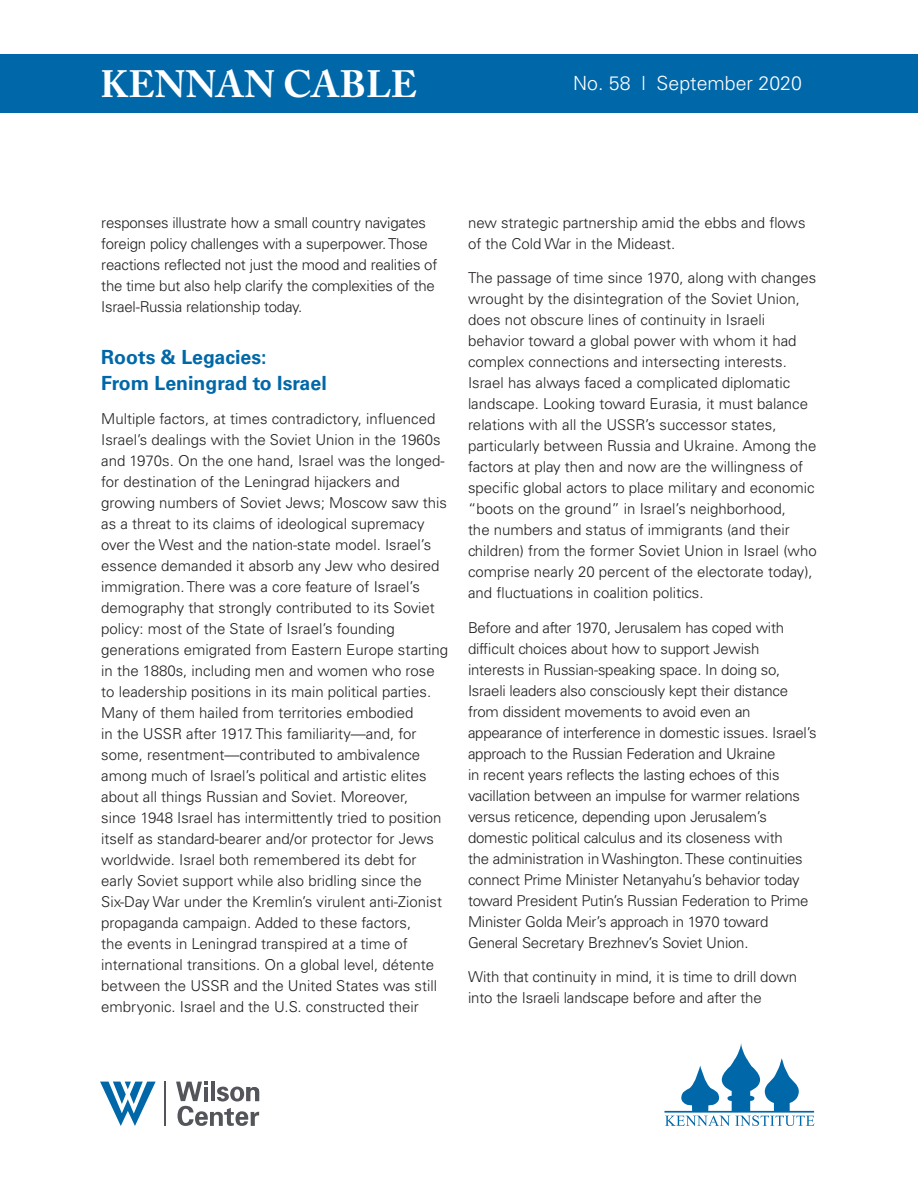
<style>
.page{position:relative;width:918px;height:1188px;background:#fff}
.page>*{position:absolute;margin:0;border:0;box-sizing:border-box;transform-origin:0 0}
.t1{font:700 37.8px "Adobe Caslon Pro";letter-spacing:.005em;color:#fff}
.subhead{font:700 19.5px/25.5px "Univers LT Std";color:#0068a9}
.t2{font:300 19.5px "Univers LT Std";color:#fff}
.body{font:300 15px/21px "Univers LT Std";color:#231f20}
</style>
<div class="page">
<div style="left:0;top:54px;width:918px;height:59px;background:#0068a9"></div>
<svg style="left:664px;top:1043px;width:151px;height:83px"></svg>
<hr style="left:164px;top:1082px;width:2px;height:44px;background:#54555a">
<svg style="left:176px;top:1082px;width:83px;height:44px"></svg>
<svg style="left:100px;top:1082px;width:56px;height:44px"></svg>
<h1 class="t1" style="left:100px;top:62px;width:318px">KENNAN CABLE</h1>
<h2 class="t2" style="left:573px;top:72px;width:230px">No. 58 l September 2020</h2>
<p class="body" style="left:101px;top:212px;width:338px">responses illustrate how a small country navigates foreign policy challenges with a superpower. Those reactions reflected not just the mood and realities of the time but also help clarify the complexities of the Israel-Russia relationship today.</p>
<p class="subhead" style="left:101px;top:345px;width:227px">Roots &amp; Legacies:<br>From Leningrad to Israel</p>
<p class="body" style="left:101px;top:409px;width:349px">Multiple factors, at times contradictory, influenced Israel’s dealings with the Soviet Union in the 1960s and 1970s. On the one hand, Israel was the longed&shy;for destination of the Leningrad hijackers and growing numbers of Soviet Jews; Moscow saw this as a threat to its claims of ideological supremacy over the West and the nation-state model. Israel’s essence demanded it absorb any Jew who desired immigration. There was a core feature of Israel’s demography that strongly contributed to its Soviet policy: most of the State of Israel’s founding generations emigrated from Eastern Europe starting in the 1880s, including men and women who rose to leadership positions in its main political parties.<br>Many of them hailed from territories embodied<br>in the USSR after 1917. This familiarity—and, for some, resentment—contributed to ambivalence among much of Israel’s political and artistic elites about all things Russian and Soviet. Moreover,<br>since 1948 Israel has intermittently tried to position itself as standard-bearer and/or protector for Jews worldwide. Israel both remembered its debt for early Soviet support while also bridling since the Six-Day War under the Kremlin’s virulent anti-Zionist propaganda campaign. Added to these factors,<br>the events in Leningrad transpired at a time of international transitions. On a global level, détente between the USSR and the United States was still embryonic. Israel and the U.S. constructed their</p>
<p class="body" style="left:468px;top:212px;width:339px">new strategic partnership amid the ebbs and flows of the Cold War in the Mideast.</p>
<p class="body" style="left:468px;top:268px;width:350px">The passage of time since 1970, along with changes wrought by the disintegration of the Soviet Union, does not obscure lines of continuity in Israeli behavior toward a global power with whom it had complex connections and intersecting interests.<br>Israel has always faced a complicated diplomatic landscape. Looking toward Eurasia, it must balance relations with all the USSR’s successor states, particularly between Russia and Ukraine. Among the factors at play then and now are the willingness of specific global actors to place military and economic “boots on the ground” in Israel’s neighborhood,<br>the numbers and status of immigrants (and their children) from the former Soviet Union in Israel (who comprise nearly 20 percent of the electorate today), and fluctuations in coalition politics.</p>
<p class="body" style="left:468px;top:617px;width:350px">Before and after 1970, Jerusalem has coped with difficult choices about how to support Jewish interests in Russian-speaking space. In doing so, Israeli leaders also consciously kept their distance from dissident movements to avoid even an appearance of interference in domestic issues. Israel’s approach to the Russian Federation and Ukraine<br>in recent years reflects the lasting echoes of this vacillation between an impulse for warmer relations versus reticence, depending upon Jerusalem’s domestic political calculus and its closeness with<br>the administration in Washington. These continuities connect Prime Minister Netanyahu’s behavior today toward President Putin’s Russian Federation to Prime Minister Golda Meir’s approach in 1970 toward General Secretary Brezhnev’s Soviet Union.</p>
<p class="body" style="left:468px;top:967px;width:331px">With that continuity in mind, it is time to drill down into the Israeli landscape before and after the</p>
</div>
